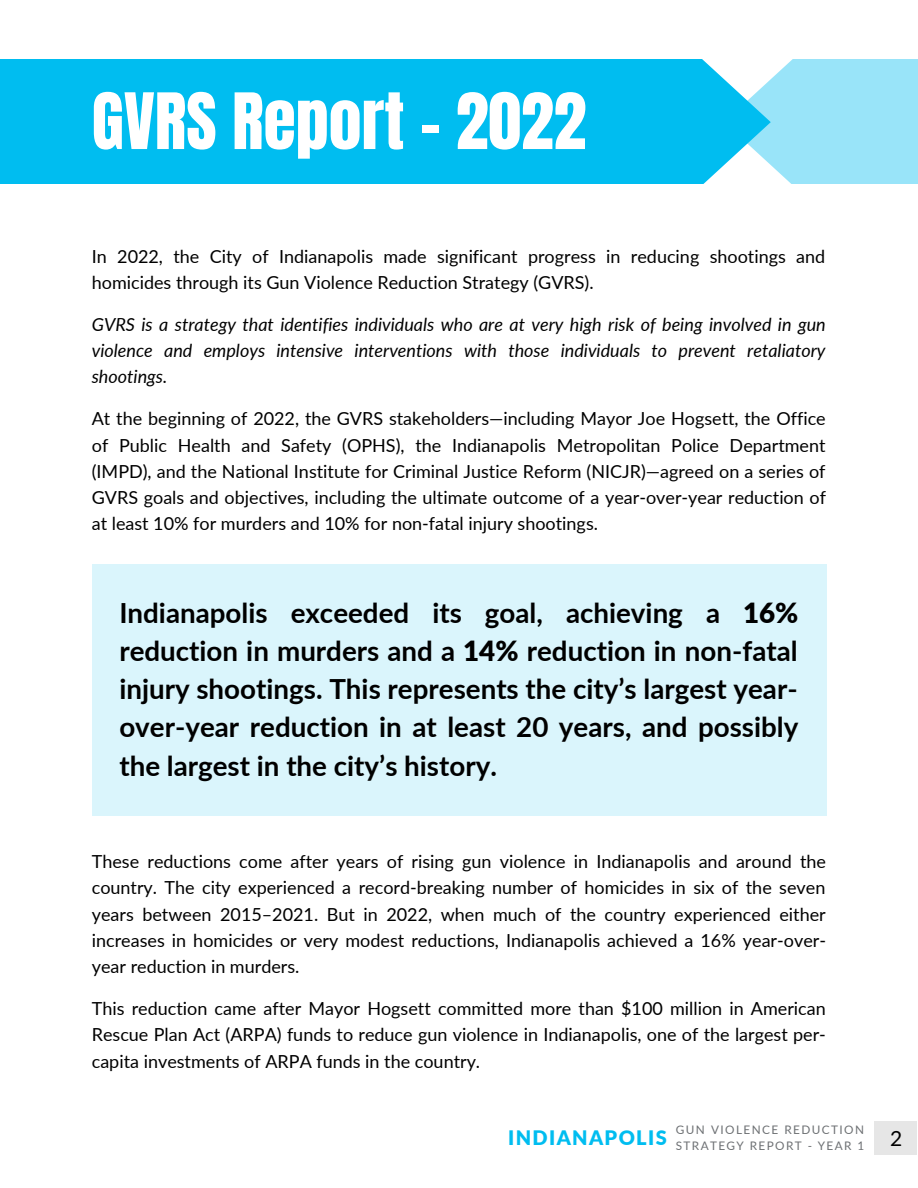
<style>
.page{position:relative;width:918px;height:1188px;background:#fff}
.page>*{position:absolute;margin:0;border:0;box-sizing:border-box;transform-origin:0 0}
.t1{font:66px "Anton";color:#fff}
.t2{font:700 27.75px/38.2px "Lato";color:#000;text-align:justify}
.t3{font:21px "Lato";color:#000}
.t4{font:900 19.95px "Lato";letter-spacing:.07em;color:#00bdf0}
.t5{font:18px/26.2px "Lato";color:#000;text-align:justify}
.t6{font:italic 18px/26.2px "Lato";color:#000;text-align:justify}
.t7{font:11.85px/15.8px "Lato";letter-spacing:.12em;color:#6d7073}
.s1{font-weight:900}
</style>
<div class="page">
<div style="left:875px;top:1121px;width:42px;height:34px;background:#e6e6e6"></div>
<div style="left:0;top:59px;width:724px;height:125px;background:#00bdf0"></div>
<svg style="left:724px;top:59px;width:194px;height:125px;background:#99e4f9"></svg>
<div style="left:92px;top:564px;width:734px;height:252px;background:#daf5fc"></div>
<h1 class="t1" style="left:92px;top:74px;width:496px">GVRS Report - 2022</h1>
<p class="t5" style="left:92px;top:243px;width:735px">In 2022, the City of Indianapolis made significant progress in reducing shootings and homicides through its Gun Violence Reduction Strategy (GVRS).</p>
<p class="t6" style="left:92px;top:311px;width:736px">GVRS is a strategy that identifies individuals who are at very high risk of being involved in gun violence and employs intensive interventions with those individuals to prevent retaliatory shootings.</p>
<p class="t5" style="left:92px;top:405px;width:736px">At the beginning of 2022, the GVRS stakeholders—including Mayor Joe Hogsett, the Office of Public Health and Safety (OPHS), the Indianapolis Metropolitan Police Department (IMPD), and the National Institute for Criminal Justice Reform (NICJR)—agreed on a series of GVRS goals and objectives, including the ultimate outcome of a year-over-year reduction of at least 10% for murders and 10% for non-fatal injury shootings.</p>
<p class="t2" style="left:119px;top:593px;width:681px">Indianapolis exceeded its goal, achieving a <span class="s1">16% </span>reduction in murders and a <span class="s1">14%</span> reduction in non-fatal injury shootings. This represents the city’s largest year&shy;over-year reduction in at least 20 years, and possibly the largest in the city’s history.</p>
<p class="t5" style="left:92px;top:848px;width:736px">These reductions come after years of rising gun violence in Indianapolis and around the country. The city experienced a record-breaking number of homicides in six of the seven years between 2015–2021. But in 2022, when much of the country experienced either increases in homicides or very modest reductions, Indianapolis achieved a 16% year-over&shy;year reduction in murders.</p>
<p class="t5" style="left:92px;top:995px;width:736px">This reduction came after Mayor Hogsett committed more than $100 million in American Rescue Plan Act (ARPA) funds to reduce gun violence in Indianapolis, one of the largest per&shy;capita investments of ARPA funds in the country.</p>
<p class="t4" style="left:508px;top:1126px;width:160px">INDIANAPOLIS</p>
<p class="t7" style="left:676px;top:1122px;width:190px">GUN VIOLENCE REDUCTION<br>STRATEGY REPORT - YEAR 1</p>
<p class="t3" style="left:890px;top:1125px;width:14px">2</p>
</div>
